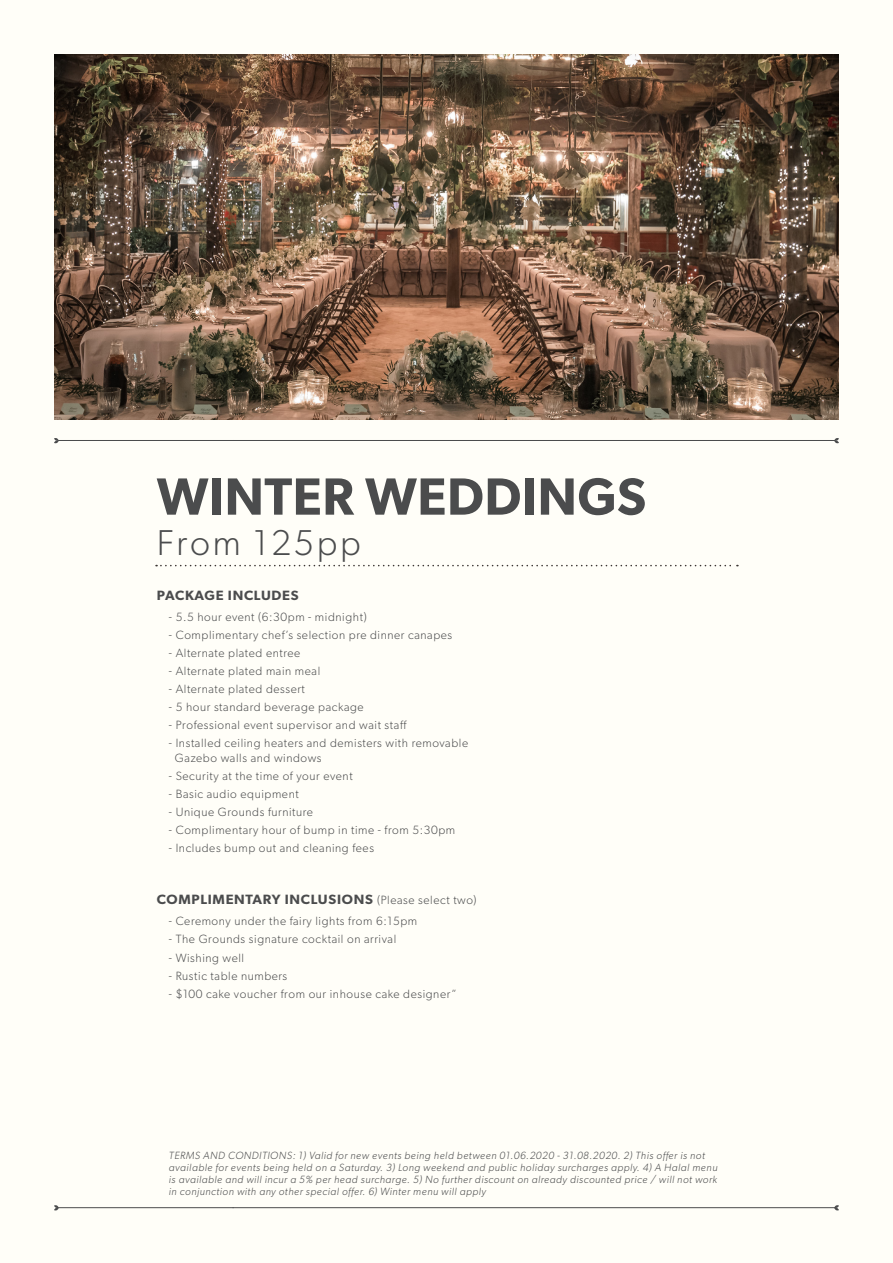
<style>
.page{position:relative;width:893px;height:1263px;background:#fffef8}
.page>*{position:absolute;margin:0;border:0;box-sizing:border-box;transform-origin:0 0}
.t1{font:600 52.5px "Gibson";letter-spacing:.01em;color:#4b4c4d}
.t2{font:300 36px "Gibson";letter-spacing:.075em;color:#4b4c4d}
.Body{font:600 13.5px "Gibson";letter-spacing:.05em;color:#4b4c4d;scale:1.05 1}
.Body-2{font:300 12px/15px "Gibson";letter-spacing:.05em;color:#4b4c4d}
.Body-3{font:italic 300 10.5px/12px "Gibson";letter-spacing:.05em;color:#4b4c4d}
.s1{font-weight:300;font-size:12px}
</style>
<div class="page">
<svg style="left:834px;top:438px;width:5px;height:6px"></svg>
<svg style="left:54px;top:438px;width:5px;height:6px"></svg>
<hr style="left:58px;top:440px;width:176px;height:1px;background:#4b4c4d">
<hr style="left:233px;top:440px;width:602px;height:1px;background:#4b4c4d">
<svg style="left:834px;top:1205px;width:5px;height:6px"></svg>
<svg style="left:54px;top:1205px;width:5px;height:6px"></svg>
<hr style="left:58px;top:1207px;width:176px;height:1px;background:#4b4c4d">
<hr style="left:233px;top:1207px;width:602px;height:1px;background:#4b4c4d">
<svg style="left:156px;top:565px;width:582px;height:1px"></svg>
<img style="left:54px;top:54px;width:785px;height:366px">
<p class="t1" style="left:157px;top:465px;width:491px">WINTER WEDDINGS</p>
<p class="t2" style="left:157px;top:521px;width:206px">From 125pp</p>
<p class="Body" style="left:157px;top:587px;width:137px">PACKAGE INCLUDES</p>
<p class="Body-2" style="left:169px;top:609px;width:199px">- 5.5 hour event (6:30pm - midnight)</p>
<p class="Body-2" style="left:169px;top:627px;width:285px">- Complimentary chef’s selection pre dinner canapes</p>
<p class="Body-2" style="left:169px;top:645px;width:133px">- Alternate plated entree</p>
<p class="Body-2" style="left:169px;top:663px;width:153px">- Alternate plated main meal</p>
<p class="Body-2" style="left:169px;top:681px;width:137px">- Alternate plated dessert</p>
<p class="Body-2" style="left:169px;top:699px;width:196px">- 5 hour standard beverage package</p>
<p class="Body-2" style="left:169px;top:717px;width:239px">- Professional event supervisor and wait staff</p>
<p class="Body-2" style="left:175px;top:735px;width:295px;text-indent:-6px">- Installed ceiling heaters and demisters with removable<br>Gazebo walls and windows</p>
<p class="Body-2" style="left:169px;top:768px;width:185px">- Security at the time of your event</p>
<p class="Body-2" style="left:169px;top:786px;width:131px">- Basic audio equipment</p>
<p class="Body-2" style="left:169px;top:804px;width:146px">- Unique Grounds furniture</p>
<p class="Body-2" style="left:169px;top:822px;width:288px">- Complimentary hour of bump in time - from 5:30pm</p>
<p class="Body-2" style="left:169px;top:840px;width:207px">- Includes bump out and cleaning fees</p>
<p class="Body" style="left:157px;top:892px;width:306px">COMPLIMENTARY INCLUSIONS <span class="s1">(Please select two)</span></p>
<p class="Body-2" style="left:169px;top:914px;width:250px">- Ceremony under the fairy lights from 6:15pm</p>
<p class="Body-2" style="left:169px;top:932px;width:229px">- The Grounds signature cocktail on arrival</p>
<p class="Body-2" style="left:169px;top:950px;width:77px">- Wishing well</p>
<p class="Body-2" style="left:169px;top:968px;width:120px">- Rustic table numbers</p>
<p class="Body-2" style="left:169px;top:986px;width:289px">- $100 cake voucher from our inhouse cake designer”</p>
<p class="Body-3" style="left:169px;top:1149px;width:550px">TERMS AND CONDITIONS: 1) Valid for new events being held between 01.06.2020 - 31.08.2020. 2) This offer is not available for events being held on a Saturday. 3) Long weekend and public holiday surcharges apply. 4) A Halal menu is available and will incur a 5% per head surcharge. 5) No further discount on already discounted price / will not work in conjunction with any other special offer. 6) Winter menu will apply</p>
</div>
